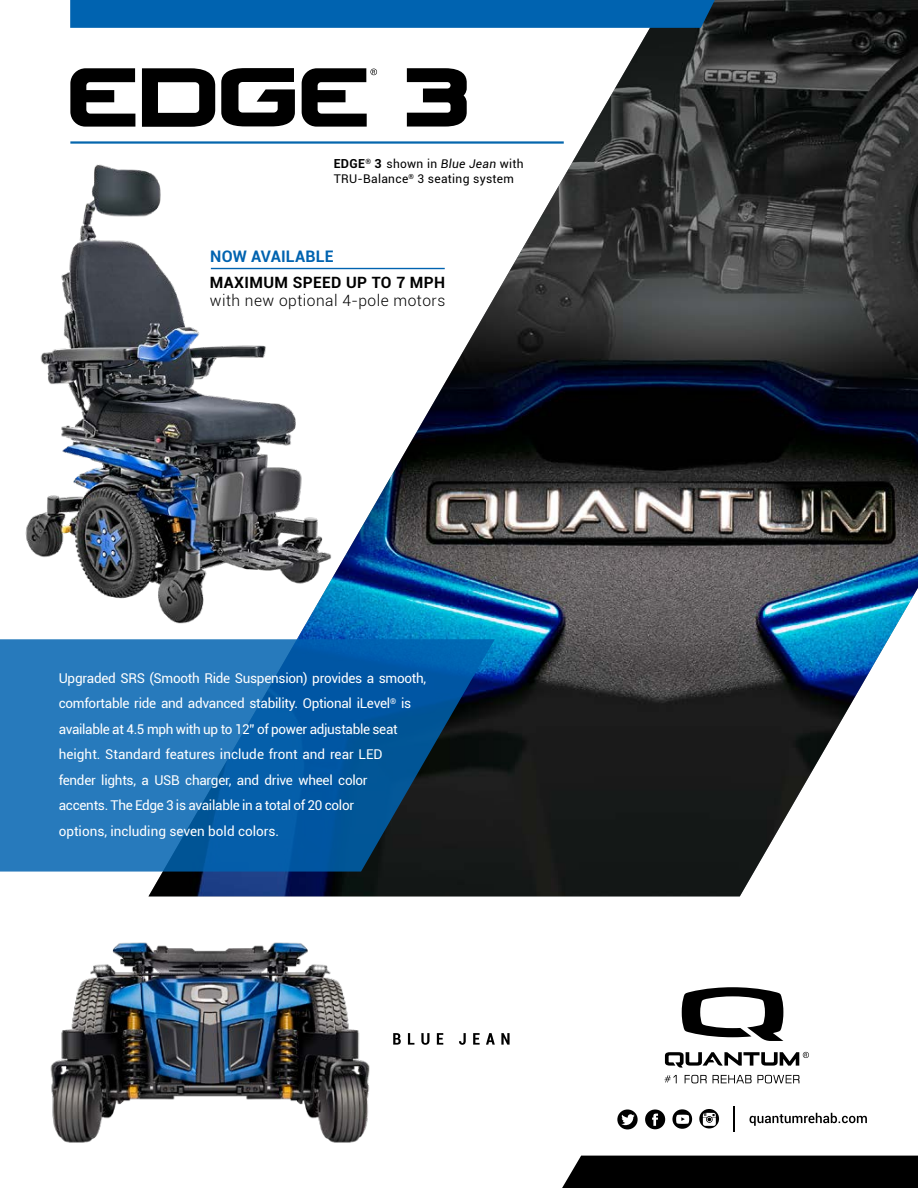
<style>
.page{position:relative;width:918px;height:1188px;background:#fff}
.page>*{position:absolute;margin:0;border:0;box-sizing:border-box;transform-origin:0 0}
.t1{font:700 15.9px "Roboto";letter-spacing:.01em;color:#0063b0}
.t2{font:300 15.6px "Roboto";letter-spacing:.03em;color:#000}
.t3{font:700 15.6px "Roboto";letter-spacing:.025em;color:#000}
.t4{font:13.5px/25.5px "Roboto";letter-spacing:-.02em;color:#fff}
.t5{font:12px/15px "Roboto";letter-spacing:.025em;color:#000}
.s1{font-weight:700;font-size:12.45px}
.s2{font-style:italic}
</style>
<div class="page">
<img style="left:148px;top:0;width:770px;height:896px">
<svg style="left:0;top:639px;width:495px;height:233px;background:#155f9c"></svg>
<div style="left:562px;top:1156px;width:356px;height:32px;background:#000"></div>
<svg style="left:665px;top:1052px;width:144px;height:16px"></svg>
<svg style="left:682px;top:987px;width:101px;height:54px"></svg>
<svg style="left:664px;top:1075px;width:13px;height:8px"></svg>
<svg style="left:685px;top:1075px;width:22px;height:8px"></svg>
<svg style="left:713px;top:1075px;width:86px;height:8px"></svg>
<svg style="left:617px;top:1109px;width:102px;height:20px"></svg>
<svg style="left:750px;top:1113px;width:117px;height:13px"></svg>
<hr style="left:733px;top:1106px;width:2px;height:25px;background:#000">
<div style="left:70px;top:0;width:645px;height:28px;background:#0063b0"></div>
<hr style="left:70px;top:141px;width:494px;height:3px;background:#0566ad">
<img style="left:12px;top:157px;width:338px;height:485px">
<svg style="left:393px;top:1033px;width:8px;height:12px"></svg>
<svg style="left:408px;top:1033px;width:6px;height:12px"></svg>
<svg style="left:421px;top:1033px;width:9px;height:12px"></svg>
<svg style="left:437px;top:1033px;width:6px;height:12px"></svg>
<svg style="left:459px;top:1033px;width:7px;height:12px"></svg>
<svg style="left:473px;top:1033px;width:7px;height:12px"></svg>
<svg style="left:486px;top:1033px;width:9px;height:12px"></svg>
<svg style="left:501px;top:1033px;width:9px;height:12px"></svg>
<img style="left:50px;top:942px;width:320px;height:201px">
<svg style="left:407px;top:68px;width:60px;height:59px"></svg>
<svg style="left:70px;top:68px;width:307px;height:59px"></svg>
<hr style="left:211px;top:268px;width:234px;height:1px;background:#0063b0">
<p class="t5" style="left:334px;top:156px;width:191px"><span class="s1">EDGE</span><sup>®</sup> <span class="s1">3</span> shown in <span class="s2">Blue Jean</span> with<br>TRU-Balance<sup>®</sup> 3 seating system</p>
<p class="t1" style="left:210px;top:246px;width:125px">NOW AVAILABLE</p>
<p class="t3" style="left:210px;top:272px;width:237px">MAXIMUM SPEED UP TO 7 MPH</p>
<p class="t2" style="left:210px;top:289px;width:237px">with new optional 4-pole motors</p>
<p class="t4" style="left:59px;top:665px;width:369px">Upgraded SRS (Smooth Ride Suspension) provides a smooth, comfortable ride and advanced stability. Optional iLevel<sup>®</sup> is available at 4.5 mph with up to 12” of power adjustable seat height. Standard features include front and rear LED<br>fender lights, a USB charger, and drive wheel color<br>accents. The Edge 3 is available in a total of 20 color<br>options, including seven bold colors.</p>
</div>
